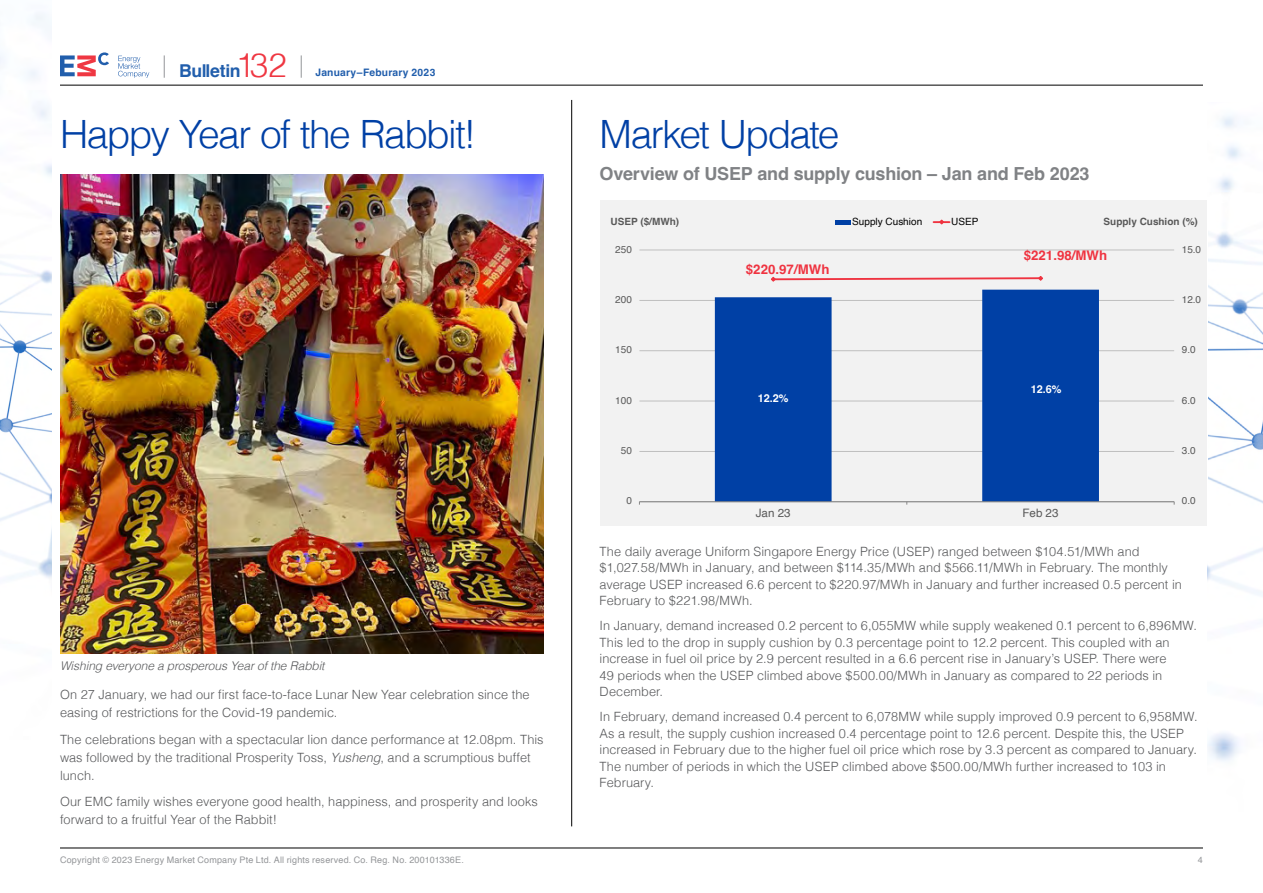
<style>
.page{position:relative;width:1263px;height:893px;background:#fff}
.page>*{position:absolute;margin:0;border:0;box-sizing:border-box;transform-origin:0 0}
.t1{font:300 39px "Helvetica";letter-spacing:-.04em;color:#0040a5}
.t2{font:700 18px "Helvetica";letter-spacing:-.01em;color:#808285}
.t3{font:700 17.7px "Helvetica";letter-spacing:-.025em;color:#215eac}
.t4{font:700 13.2px "Helvetica";letter-spacing:.005em;color:#ef3340}
.t5{font:300 12.75px/16.5px "Helvetica";letter-spacing:.005em;color:#58595b}
.t6{font:italic 300 12px "Helvetica";letter-spacing:-.005em;color:#58595b}
.t7{font:11.55px "Helvetica";letter-spacing:.005em;color:#595959}
.t8{font:700 10.95px "Helvetica";color:#fff}
.t9{font:700 10.35px "Helvetica";letter-spacing:.02em;color:#215eac}
.t10{font:10.05px "Helvetica";letter-spacing:.01em;color:#595959}
.t11{font:700 10.05px "Helvetica";color:#595959}
.t12{font:10.05px "Helvetica";letter-spacing:.005em;color:#000}
.t13{font:9px "Helvetica";letter-spacing:.02em;color:#939598}
.s1{font-weight:300;font-size:33.6px;color:#ef3742}
.s2{font-style:italic}
</style>
<div class="page">
<hr style="left:60px;top:85px;width:1143px;height:1px;background:#000">
<hr style="left:60px;top:848px;width:1143px;height:1px;background:#000">
<svg style="left:60px;top:52px;width:49px;height:24px"></svg>
<svg style="left:118px;top:56px;width:31px;height:22px"></svg>
<svg style="left:164px;top:55px;width:1px;height:23px"></svg>
<svg style="left:301px;top:55px;width:1px;height:23px"></svg>
<hr style="left:571px;top:100px;width:1px;height:726px;background:#000">
<img style="left:0;top:13px;width:51px;height:566px">
<img style="left:1208px;top:115px;width:55px;height:647px">
<div style="left:600px;top:201px;width:607px;height:325px;background:#f2f2f2"></div>
<hr style="left:639px;top:451px;width:535px;height:1px;background:#bfbfbf">
<hr style="left:639px;top:401px;width:535px;height:1px;background:#bfbfbf">
<hr style="left:639px;top:350px;width:535px;height:1px;background:#bfbfbf">
<hr style="left:639px;top:300px;width:535px;height:1px;background:#bfbfbf">
<hr style="left:639px;top:250px;width:535px;height:1px;background:#bfbfbf">
<svg style="left:715px;top:290px;width:384px;height:211px;fill:#0040a5"></svg>
<hr style="left:639px;top:501px;width:535px;height:1px;background:#868686">
<svg style="left:771px;top:276px;width:272px;height:6px"></svg>
<hr style="left:835px;top:220px;width:16px;height:4px;background:#0040a5">
<svg style="left:933px;top:219px;width:16px;height:6px"></svg>
<img style="left:60px;top:174px;width:484px;height:480px">
<h3 class="t3" style="left:179px;top:60px;width:109px">Bulletin<span class="s1">132</span></h3>
<p class="t9" style="left:315px;top:66px;width:121px">January–Feburary 2023</p>
<h1 class="t1" style="left:60px;top:101px;width:418px">Happy Year of the Rabbit!</h1>
<p class="t6" style="left:60px;top:655px;width:266px">Wishing everyone a prosperous Year of the Rabbit</p>
<p class="t5" style="left:60px;top:685px;width:471px;line-height:18px">On 27 January, we had our first face-to-face Lunar New Year celebration since the easing of restrictions for the Covid-19 pandemic.</p>
<p class="t5" style="left:60px;top:729px;width:485px;line-height:18px">The celebrations began with a spectacular lion dance performance at 12.08pm. This was followed by the traditional Prosperity Toss, <span class="s2">Yusheng</span>, and a scrumptious buffet lunch.</p>
<p class="t5" style="left:60px;top:792px;width:479px;line-height:18px">Our EMC family wishes everyone good health, happiness, and prosperity and looks forward to a fruitful Year of the Rabbit!</p>
<h1 class="t1" style="left:600px;top:101px;width:241px">Market Update</h1>
<h2 class="t2" style="left:600px;top:162px;width:491px">Overview of USEP and supply cushion – Jan and Feb 2023</h2>
<p class="t11" style="left:611px;top:215px;width:70px">USEP ($/MWh)</p>
<p class="t12" style="left:852px;top:213px;width:72px">Supply Cushion</p>
<p class="t12" style="left:951px;top:213px;width:29px">USEP</p>
<p class="t11" style="left:1103px;top:216px;width:96px">Supply Cushion (%)</p>
<p class="t10" style="left:615px;top:241px;width:18px">250</p>
<p class="t4" style="left:1024px;top:247px;width:85px">$221.98/MWh</p>
<p class="t10" style="left:1182px;top:241px;width:21px">15.0</p>
<p class="t4" style="left:746px;top:261px;width:85px">$220.97/MWh</p>
<p class="t10" style="left:615px;top:292px;width:18px">200</p>
<p class="t10" style="left:1182px;top:292px;width:21px">12.0</p>
<p class="t10" style="left:615px;top:342px;width:18px">150</p>
<p class="t10" style="left:1182px;top:342px;width:15px">9.0</p>
<p class="t10" style="left:615px;top:392px;width:18px">100</p>
<p class="t8" style="left:758px;top:392px;width:32px">12.2%</p>
<p class="t8" style="left:1031px;top:382px;width:32px">12.6%</p>
<p class="t10" style="left:1182px;top:392px;width:15px">6.0</p>
<p class="t10" style="left:621px;top:443px;width:13px">50</p>
<p class="t10" style="left:1182px;top:443px;width:15px">3.0</p>
<p class="t10" style="left:626px;top:493px;width:7px">0</p>
<p class="t10" style="left:1182px;top:493px;width:15px">0.0</p>
<p class="t7" style="left:756px;top:504px;width:36px">Jan 23</p>
<p class="t7" style="left:1022px;top:504px;width:38px">Feb 23</p>
<p class="t5" style="left:600px;top:542px;width:584px">The daily average Uniform Singapore Energy Price (USEP) ranged between $104.51/MWh and $1,027.58/MWh in January, and between $114.35/MWh and $566.11/MWh in February. The monthly average USEP increased 6.6 percent to $220.97/MWh in January and further increased 0.5 percent in February to $221.98/MWh.</p>
<p class="t5" style="left:600px;top:617px;width:599px">In January, demand increased 0.2 percent to 6,055MW while supply weakened 0.1 percent to 6,896MW.<br>This led to the drop in supply cushion by 0.3 percentage point to 12.2 percent. This coupled with an increase in fuel oil price by 2.9 percent resulted in a 6.6 percent rise in January’s USEP. There were<br>49 periods when the USEP climbed above $500.00/MWh in January as compared to 22 periods in December.</p>
<p class="t5" style="left:600px;top:708px;width:599px">In February, demand increased 0.4 percent to 6,078MW while supply improved 0.9 percent to 6,958MW.<br>As a result, the supply cushion increased 0.4 percentage point to 12.6 percent. Despite this, the USEP increased in February due to the higher fuel oil price which rose by 3.3 percent as compared to January.<br>The number of periods in which the USEP climbed above $500.00/MWh further increased to 103 in February.</p>
<p class="t13" style="left:60px;top:853px;width:405px">Copyright © 2023 Energy Market Company Pte Ltd. All rights reserved. Co. Reg. No. 200101336E.</p>
<p class="t13" style="left:1198px;top:853px;width:7px">4</p>
</div>
